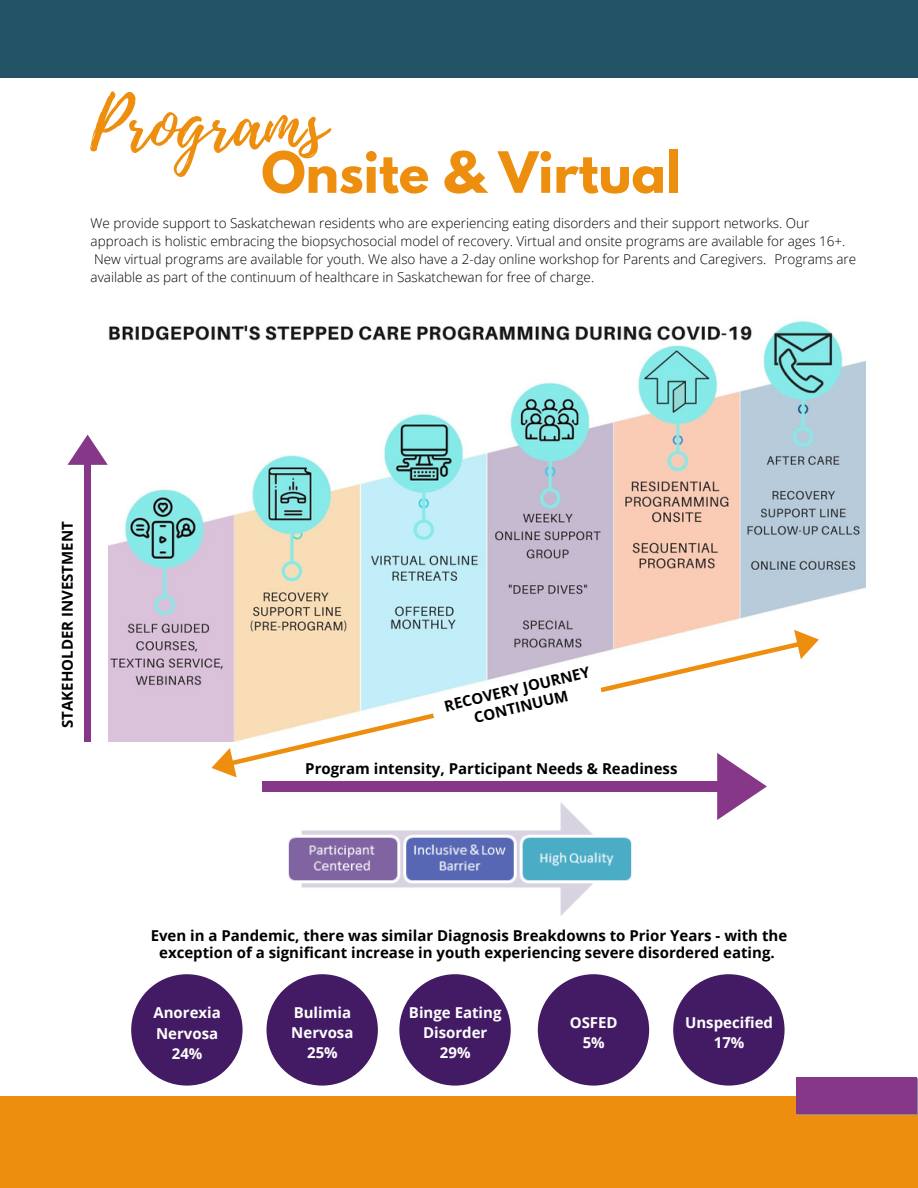
<style>
.page{position:relative;width:918px;height:1188px;background:#fff}
.page>*{position:absolute;margin:0;border:0;box-sizing:border-box;transform-origin:0 0}
.t1{font:71.4px "Playlist Script";color:#ee8e0e}
.t2{font:700 50.4px "League Spartan";color:#ee8e0e}
.t3{font:700 15px/18px "Open Sans";color:#000;text-align:center}
.t4{font:700 15px/20.2px "Open Sans";color:#fff;text-align:center}
.t5{font:300 13.5px/18px "Open Sans";color:#000}
</style>
<div class="page">
<div style="left:0;top:0;width:918px;height:78px;background:#235465"></div>
<div style="left:131px;top:974px;width:112px;height:112px;background:#431b65;border-radius:50%"></div>
<div style="left:267px;top:974px;width:111px;height:112px;background:#431b65;border-radius:50%"></div>
<div style="left:399px;top:974px;width:112px;height:112px;background:#431b65;border-radius:50%"></div>
<div style="left:538px;top:974px;width:111px;height:112px;background:#431b65;border-radius:50%"></div>
<div style="left:673px;top:974px;width:112px;height:112px;background:#431b65;border-radius:50%"></div>
<div style="left:0;top:1096px;width:918px;height:92px;background:#ee8e0e"></div>
<svg style="left:797px;top:1079px;width:121px;height:36px"></svg>
<div style="left:797px;top:1078px;width:120px;height:36px;background:#873788"></div>
<img style="left:288px;top:802px;width:344px;height:114px">
<img style="left:108px;top:321px;width:758px;height:420px">
<div style="left:262px;top:781px;width:466px;height:11px;background:#873788"></div>
<svg style="left:717px;top:753px;width:50px;height:67px"></svg>
<svg style="left:600px;top:625px;width:222px;height:67px"></svg>
<svg style="left:208px;top:713px;width:226px;height:65px"></svg>
<div style="left:85px;top:458px;width:6px;height:284px;background:#873788"></div>
<svg style="left:67px;top:435px;width:41px;height:30px"></svg>
<h1 class="t1" style="left:90px;top:73px;width:237px">Programs</h1>
<h2 class="t2" style="left:261px;top:147px;width:421px">Onsite &amp; Virtual</h2>
<p class="t5" style="left:91px;top:214px;width:767px">We provide support to Saskatchewan residents who are experiencing eating disorders and their support networks. Our approach is holistic embracing the biopsychosocial model of recovery. Virtual and onsite programs are available for ages 16+.<br>New virtual programs are available for youth. We also have a 2-day online workshop for Parents and Caregivers. Programs are available as part of the continuum of healthcare in Saskatchewan for free of charge.</p>
<p class="t3" style="left:58px;top:728px;width:208px;rotate:-90deg">STAKEHOLDER INVESTMENT</p>
<p class="t3" style="left:442px;top:697px;width:151px;rotate:-13deg">RECOVERY JOURNEY<br>CONTINUUM</p>
<p class="t3" style="left:305px;top:759px;width:374px">Program intensity, Participant Needs &amp; Readiness</p>
<p class="t3" style="left:151px;top:927px;width:638px;line-height:16.8px">Even in a Pandemic, there was similar Diagnosis Breakdowns to Prior Years - with the exception of a significant increase in youth experiencing severe disordered eating.</p>
<p class="t4" style="left:153px;top:1002px;width:69px">Anorexia<br>Nervosa<br>24%</p>
<p class="t4" style="left:409px;top:1002px;width:94px">Binge Eating<br>Disorder<br>29%</p>
<p class="t4" style="left:570px;top:1012px;width:49px">OSFED<br>5%</p>
<p class="t4" style="left:685px;top:1012px;width:89px">Unspecified<br>17%</p>
<p class="t4" style="left:291px;top:1002px;width:64px">Bulimia<br>Nervosa<br>25%</p>
</div>
